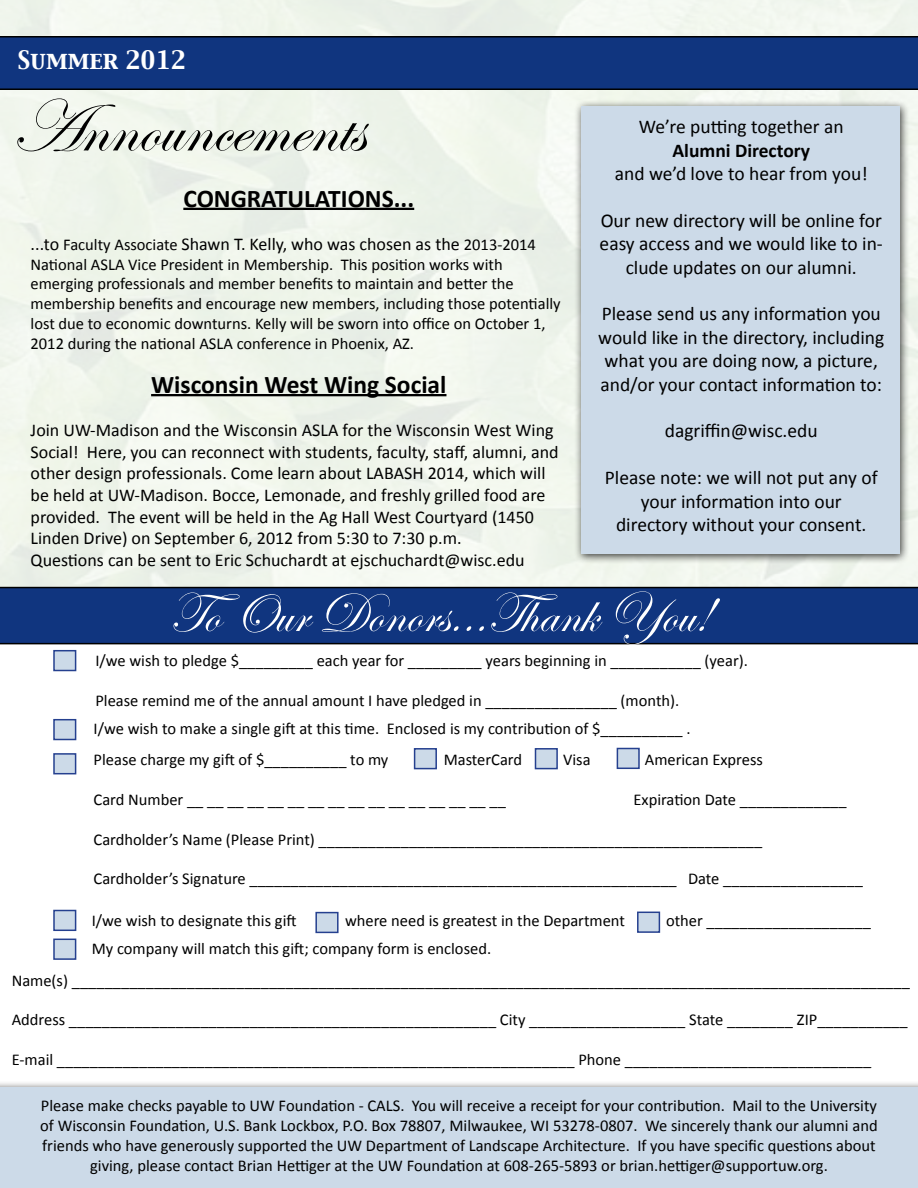
<style>
.page{position:relative;width:918px;height:1188px;background:#fff}
.page>*{position:absolute;margin:0;border:0;box-sizing:border-box;transform-origin:0 0}
.t1{font:75px "Edwardian Script ITC";color:#000}
.t2{font:57px "Edwardian Script ITC";color:#fff}
.t3{font:700 25.5px "Calibri";color:#000}
.t4{font:22.5px "Capitals";color:#fff}
.t5{font:19.5px/23.4px "Calibri";color:#000;text-align:center}
.t6{font:700 19.5px "Calibri";color:#000}
.t7{font:18px/21.6px "Calibri";color:#000}
.t8{font:16.5px/19.8px "Calibri";color:#000}
.s1{font-size:16.5px}
</style>
<div class="page">
<svg style="left:0;top:36px;width:918px;height:54px;background:#0f3277"></svg>
<div style="left:574px;top:100px;width:336px;height:464px;background:#000;opacity:.75"></div>
<div style="left:581px;top:106px;width:319px;height:448px;background:#ccdae8"></div>
<svg style="left:0;top:587px;width:918px;height:57px;background:#0f3279"></svg>
<div style="left:53px;top:650px;width:23px;height:21px;background:#ccdae8;border:2px solid #25408f"></div>
<div style="left:0;top:1081px;width:918px;height:107px;background:#000;opacity:.75"></div>
<div style="left:0;top:1087px;width:918px;height:101px;background:#ccdae8"></div>
<div style="left:53px;top:719px;width:23px;height:21px;background:#ccdae8;border:2px solid #25408f"></div>
<div style="left:53px;top:753px;width:23px;height:21px;background:#ccdae8;border:2px solid #25408f"></div>
<div style="left:617px;top:748px;width:23px;height:21px;background:#ccdae8;border:2px solid #25408f"></div>
<div style="left:535px;top:748px;width:23px;height:21px;background:#ccdae8;border:2px solid #25408f"></div>
<div style="left:414px;top:748px;width:23px;height:21px;background:#ccdae8;border:2px solid #25408f"></div>
<div style="left:53px;top:910px;width:23px;height:21px;background:#ccdae8;border:2px solid #25408f"></div>
<div style="left:315px;top:912px;width:24px;height:21px;background:#ccdae8;border:2px solid #25408f"></div>
<div style="left:637px;top:912px;width:23px;height:21px;background:#ccdae8;border:2px solid #25408f"></div>
<div style="left:53px;top:939px;width:23px;height:21px;background:#ccdae8;border:2px solid #25408f"></div>
<hr style="left:183px;top:208px;width:231px;height:2px;background:#000">
<hr style="left:151px;top:394px;width:295px;height:2px;background:#000">
<h3 class="t4" style="left:18px;top:45px;width:169px">SUMMER 2012</h3>
<h1 class="t1" style="left:11px;top:86px;width:355px">Announcements</h1>
<h3 class="t3" style="left:183px;top:182px;width:232px">CONGRATULATIONS...</h3>
<p class="t7" style="left:31px;top:233px;width:507px">...to <span class="s1">Faculty Associate</span> Shawn T. Kelly, who was chosen as the <span class="s1">2013-2014</span></p>
<p class="t8" style="left:31px;top:254px;width:532px">National ASLA Vice President in Membership. This position works with emerging professionals and member benefits to maintain and better the membership benefits and encourage new members, including those potentially lost due to economic downturns. Kelly will be sworn into office on October 1, 2012 during the national ASLA conference in Phoenix, AZ.</p>
<h3 class="t3" style="left:151px;top:368px;width:297px">Wisconsin West Wing Social</h3>
<p class="t7" style="left:31px;top:419px;width:530px">Join UW-Madison and the Wisconsin ASLA for the Wisconsin West Wing Social! Here, you can reconnect with students, faculty, staff, alumni, and other design professionals. Come learn about LABASH 2014, which will be held at UW-Madison. Bocce, Lemonade, and freshly grilled food are provided. The event will be held in the Ag Hall West Courtyard (1450<br>Linden Drive) on September 6, 2012 from 5:30 to 7:30 p.m.<br>Questions can be sent to Eric Schuchardt at ejschuchardt@wisc.edu</p>
<p class="t5" style="left:639px;top:115px;width:206px">We’re putting together an</p>
<p class="t6" style="left:672px;top:138px;width:139px">Alumni Directory</p>
<p class="t5" style="left:615px;top:162px;width:254px">and we’d love to hear from you!</p>
<p class="t5" style="left:600px;top:209px;width:285px">Our new directory will be online for easy access and we would like to in&shy;clude updates on our alumni.</p>
<p class="t5" style="left:598px;top:302px;width:287px">Please send us any information you would like in the directory, including what you are doing now, a picture, and/or your contact information to:</p>
<p class="t5" style="left:665px;top:419px;width:154px">dagriffin@wisc.edu</p>
<p class="t5" style="left:605px;top:466px;width:274px">Please note: we will not put any of your information into our directory without your consent.</p>
<h2 class="t2" style="left:169px;top:582px;width:544px">To Our Donors...Thank You!</h2>
<p class="t8" style="left:95px;top:651px;width:654px">I/we wish to pledge $_________ each year for _________ years beginning in ___________ (year).</p>
<p class="t8" style="left:94px;top:686px;width:599px;line-height:28.2px">Please remind me of the annual amount I have pledged in ________________ (month).<br>I/we wish to make a single gift at this time. Enclosed is my contribution of $__________ .</p>
<p class="t8" style="left:94px;top:750px;width:296px">Please charge my gift of $__________ to my</p>
<p class="t8" style="left:444px;top:750px;width:80px">MasterCard</p>
<p class="t8" style="left:563px;top:750px;width:29px">Visa</p>
<p class="t8" style="left:645px;top:750px;width:120px">American Express</p>
<p class="t8" style="left:94px;top:790px;width:414px">Card Number __ __ __ __ __ __ __ __ __ __ __ __ __ __ __ __</p>
<p class="t8" style="left:634px;top:790px;width:215px">Expiration Date _____________</p>
<p class="t8" style="left:94px;top:829px;width:670px">Cardholder’s Name (Please Print) ______________________________________________________</p>
<p class="t8" style="left:94px;top:869px;width:771px">Cardholder’s Signature ____________________________________________________ Date _________________</p>
<p class="t8" style="left:92px;top:911px;width:206px">I/we wish to designate this gift</p>
<p class="t8" style="left:345px;top:911px;width:281px">where need is greatest in the Department</p>
<p class="t8" style="left:666px;top:911px;width:206px">other ____________________</p>
<p class="t8" style="left:12px;top:932px;width:900px;line-height:32.1px;text-indent:80px">My company will match this gift; company form is enclosed.<br>Name(s) ______________________________________________________________________________________________________</p>
<p class="t8" style="left:12px;top:1010px;width:898px">Address ____________________________________________________ City ___________________ State ________ ZIP___________</p>
<p class="t8" style="left:12px;top:1050px;width:861px">E-mail _______________________________________________________________ Phone ______________________________</p>
<p class="t8" style="left:40px;top:1096px;width:839px;text-align:center">Please make checks payable to UW Foundation - CALS. You will receive a receipt for your contribution. Mail to the University of Wisconsin Foundation, U.S. Bank Lockbox, P.O. Box 78807, Milwaukee, WI 53278-0807. We sincerely thank our alumni and friends who have generously supported the UW Department of Landscape Architecture. If you have specific questions about giving, please contact Brian Hettiger at the UW Foundation at 608-265-5893 or brian.hettiger@supportuw.org.</p>
</div>
